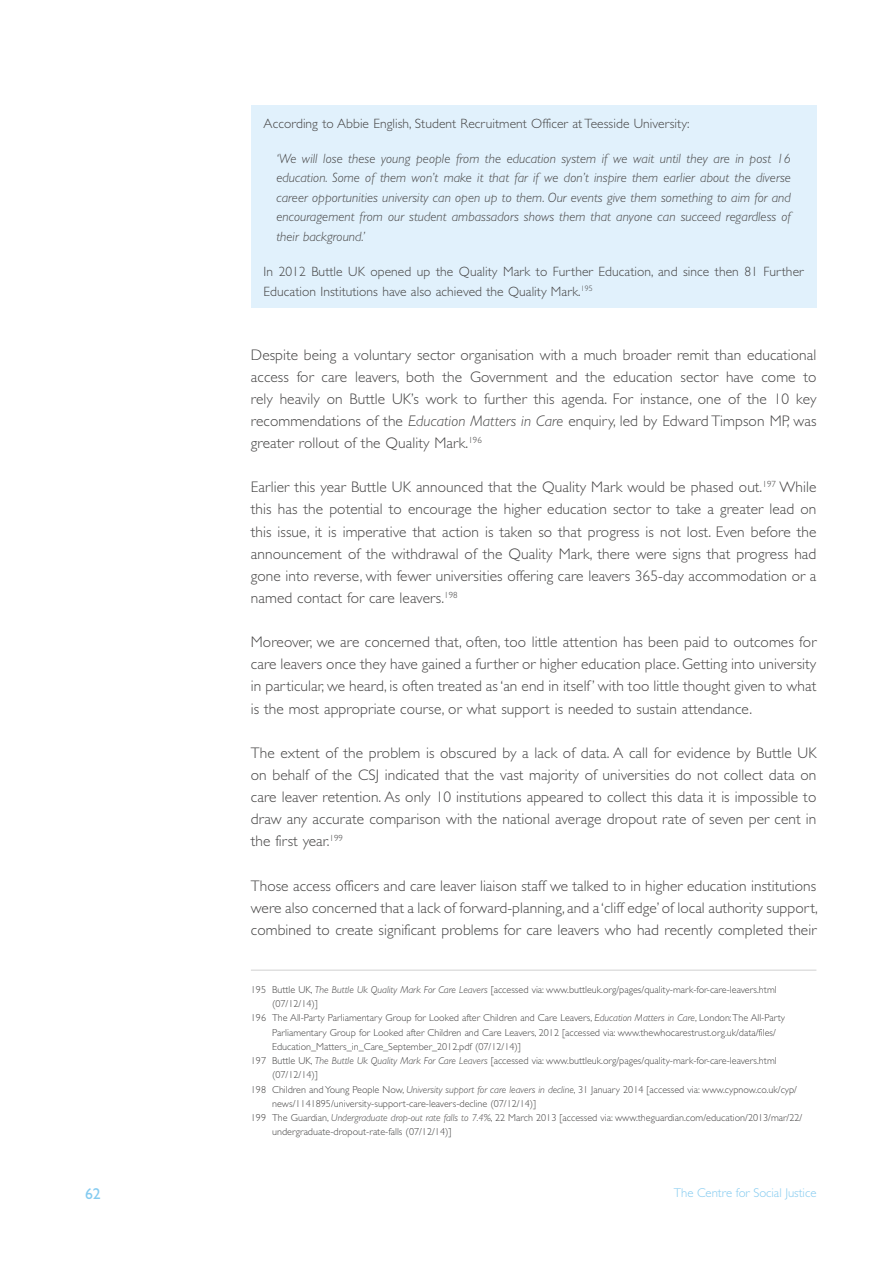
<style>
.page{position:relative;width:893px;height:1263px;background:#fff}
.page>*{position:absolute;margin:0;border:0;box-sizing:border-box;transform-origin:0 0}
.t1{font:15.75px "Gill Sans Std";color:#85cbf0}
.t2{font:300 15.3px/22px "Gill Sans Std";letter-spacing:.005em;color:#454444;text-align:justify}
.t3{font:italic 300 13.5px/19.5px "Gill Sans Std";letter-spacing:.005em;color:#454444;text-align:justify}
.t4{font:300 13.5px/19.5px "Gill Sans Std";letter-spacing:.005em;color:#454444}
.t5{font:300 12.75px "Gill Sans Std";color:#85cbf0}
.t6{font:300 10.2px "Gill Sans Std";color:#454444}
.s1{font-style:italic}
</style>
<div class="page">
<div style="left:251px;top:106px;width:565px;height:202px;background:#e1f1fc"></div>
<hr style="left:251px;top:970px;width:565px;height:1px;background:#d0d0d0">
<p class="t4" style="left:264px;top:113px;width:427px">According to Abbie English, Student Recruitment Officer at Teesside University:</p>
<p class="t3" style="left:276px;top:149px;width:516px">‘We will lose these young people from the education system if we wait until they are in post 16 education. Some of them won’t make it that far if we don’t inspire them earlier about the diverse career opportunities university can open up to them. Our events give them something to aim for and encouragement from our student ambassadors shows them that anyone can succeed regardless of their background.’</p>
<p class="t4" style="left:264px;top:262px;width:542px">In 2012 Buttle UK opened up the Quality Mark to Further Education, and since then 81 Further<br>Education Institutions have also achieved the Quality Mark.<sup>195</sup></p>
<p class="t2" style="left:251px;top:344px;width:567px">Despite being a voluntary sector organisation with a much broader remit than educational access for care leavers, both the Government and the education sector have come to rely heavily on Buttle UK’s work to further this agenda. For instance, one of the 10 key recommendations of the <span class="s1">Education Matters in Care</span> enquiry, led by Edward Timpson MP, was greater rollout of the Quality Mark.<sup>196</sup></p>
<p class="t2" style="left:251px;top:476px;width:567px">Earlier this year Buttle UK announced that the Quality Mark would be phased out.<sup>197</sup> While this has the potential to encourage the higher education sector to take a greater lead on this issue, it is imperative that action is taken so that progress is not lost. Even before the announcement of the withdrawal of the Quality Mark, there were signs that progress had gone into reverse, with fewer universities offering care leavers 365-day accommodation or a named contact for care leavers.<sup>198</sup></p>
<p class="t2" style="left:251px;top:631px;width:567px">Moreover, we are concerned that, often, too little attention has been paid to outcomes for care leavers once they have gained a further or higher education place. Getting into university in particular, we heard, is often treated as ‘an end in itself’ with too little thought given to what is the most appropriate course, or what support is needed to sustain attendance.</p>
<p class="t2" style="left:251px;top:742px;width:567px">The extent of the problem is obscured by a lack of data. A call for evidence by Buttle UK on behalf of the CSJ indicated that the vast majority of universities do not collect data on care leaver retention. As only 10 institutions appeared to collect this data it is impossible to draw any accurate comparison with the national average dropout rate of seven per cent in the first year.<sup>199</sup></p>
<p class="t2" style="left:251px;top:875px;width:568px">Those access officers and care leaver liaison staff we talked to in higher education institutions were also concerned that a lack of forward-planning, and a ‘cliff edge’ of local authority support, combined to create significant problems for care leavers who had recently completed their</p>
<p class="t6" style="left:251px;top:984px;width:527px">195 Buttle UK, <span class="s1">The Buttle Uk Quality Mark For Care Leavers</span> [accessed via: www.buttleuk.org/pages/quality-mark-for-care-leavers.html</p>
<p class="t6" style="left:272px;top:998px;width:47px">(07/12/14)]</p>
<p class="t6" style="left:251px;top:1012px;width:536px">196 The All-Party Parliamentary Group for Looked after Children and Care Leavers, <span class="s1">Education Matters in Care</span>, London: The All-Party</p>
<p class="t6" style="left:272px;top:1026px;width:505px">Parliamentary Group for Looked after Children and Care Leavers, 2012 [accessed via: www.thewhocarestrust.org.uk/data/files/</p>
<p class="t6" style="left:272px;top:1041px;width:250px">Education_Matters_in_Care_September_2012.pdf (07/12/14)]</p>
<p class="t6" style="left:251px;top:1055px;width:527px">197 Buttle UK, <span class="s1">The Buttle Uk Quality Mark For Care Leavers</span> [accessed via: www.buttleuk.org/pages/quality-mark-for-care-leavers.html</p>
<p class="t6" style="left:272px;top:1069px;width:47px">(07/12/14)]</p>
<p class="t6" style="left:251px;top:1083px;width:548px">198 Children and Young People Now, <span class="s1">University support for care leavers in decline</span>, 31 January 2014 [accessed via: www.cypnow.co.uk/cyp/</p>
<p class="t6" style="left:272px;top:1098px;width:266px">news/1141895/university-support-care-leavers-decline (07/12/14)]</p>
<p class="t6" style="left:251px;top:1112px;width:553px">199 The Guardian, <span class="s1">Undergraduate drop-out rate falls to 7.4%</span>, 22 March 2013 [accessed via: www.theguardian.com/education/2013/mar/22/</p>
<p class="t6" style="left:272px;top:1126px;width:181px">undergraduate-dropout-rate-falls (07/12/14)]</p>
<p class="t1" style="left:85px;top:1185px;width:17px">62</p>
<p class="t5" style="left:674px;top:1186px;width:144px">The Centre for Social Justice</p>
</div>
